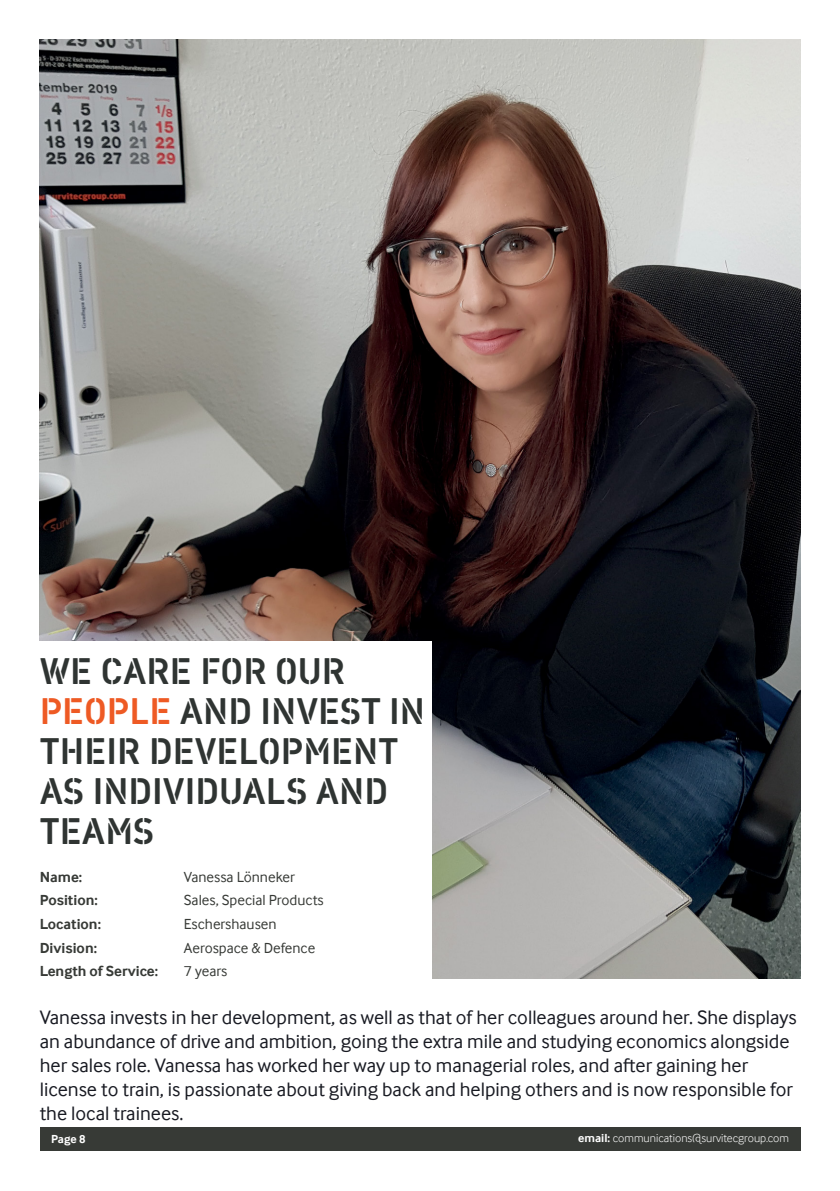
<style>
.page{position:relative;width:840px;height:1191px;background:#fff}
.page>*{position:absolute;margin:0;border:0;box-sizing:border-box;transform-origin:0 0}
.t1{font:38px/40px "Vtg Stencil DIN";color:#2f3432}
.t2{font:20px/24px "Inter Face";color:#181a22}
.t3{font:15px "Inter Face";color:#373a36}
.t4{font:700 15px "Inter Face";color:#373a36}
.t5{font:300 12px "Inter Face";color:#fff}
.t6{font:700 12px "Inter Face";color:#fff}
.s1{color:#ee5a24}
.s2{font-weight:700}
</style>
<div class="page">
<div style="left:40px;top:1127px;width:759px;height:24px;background:#373a36"></div>
<img style="left:40px;top:40px;width:759px;height:938px">
<div style="left:0;top:641px;width:431px;height:345px;background:#fff"></div>
<h1 class="t1" style="left:40px;top:652px;width:386px">WE CARE FOR OUR<br><span class="s1">PEOPLE</span> AND INVEST IN<br>THEIR DEVELOPMENT<br>AS INDIVIDUALS AND<br>TEAMS</h1>
<p class="t4" style="left:40px;top:868px;width:44px">Name:</p>
<p class="t3" style="left:184px;top:868px;width:113px">Vanessa Lönneker</p>
<p class="t4" style="left:40px;top:891px;width:59px">Position:</p>
<p class="t3" style="left:184px;top:891px;width:141px">Sales, Special Products</p>
<p class="t4" style="left:40px;top:915px;width:63px">Location:</p>
<p class="t3" style="left:184px;top:915px;width:94px">Eschershausen</p>
<p class="t4" style="left:40px;top:939px;width:59px">Division:</p>
<p class="t3" style="left:184px;top:939px;width:133px">Aerospace &amp; Defence</p>
<p class="t4" style="left:40px;top:962px;width:120px">Length of Service:</p>
<p class="t3" style="left:184px;top:962px;width:45px">7 years</p>
<p class="t2" style="left:40px;top:1007px;width:758px">Vanessa invests in her development, as well as that of her colleagues around her. She displays an abundance of drive and ambition, going the extra mile and studying economics alongside her sales role. Vanessa has worked her way up to managerial roles, and after gaining her license to train, is passionate about giving back and helping others and is now responsible for the local trainees.</p>
<p class="t6" style="left:51px;top:1132px;width:36px">Page 8</p>
<p class="t5" style="left:578px;top:1131px;width:212px"><span class="s2">email:</span> communications@survitecgroup.com</p>
</div>
